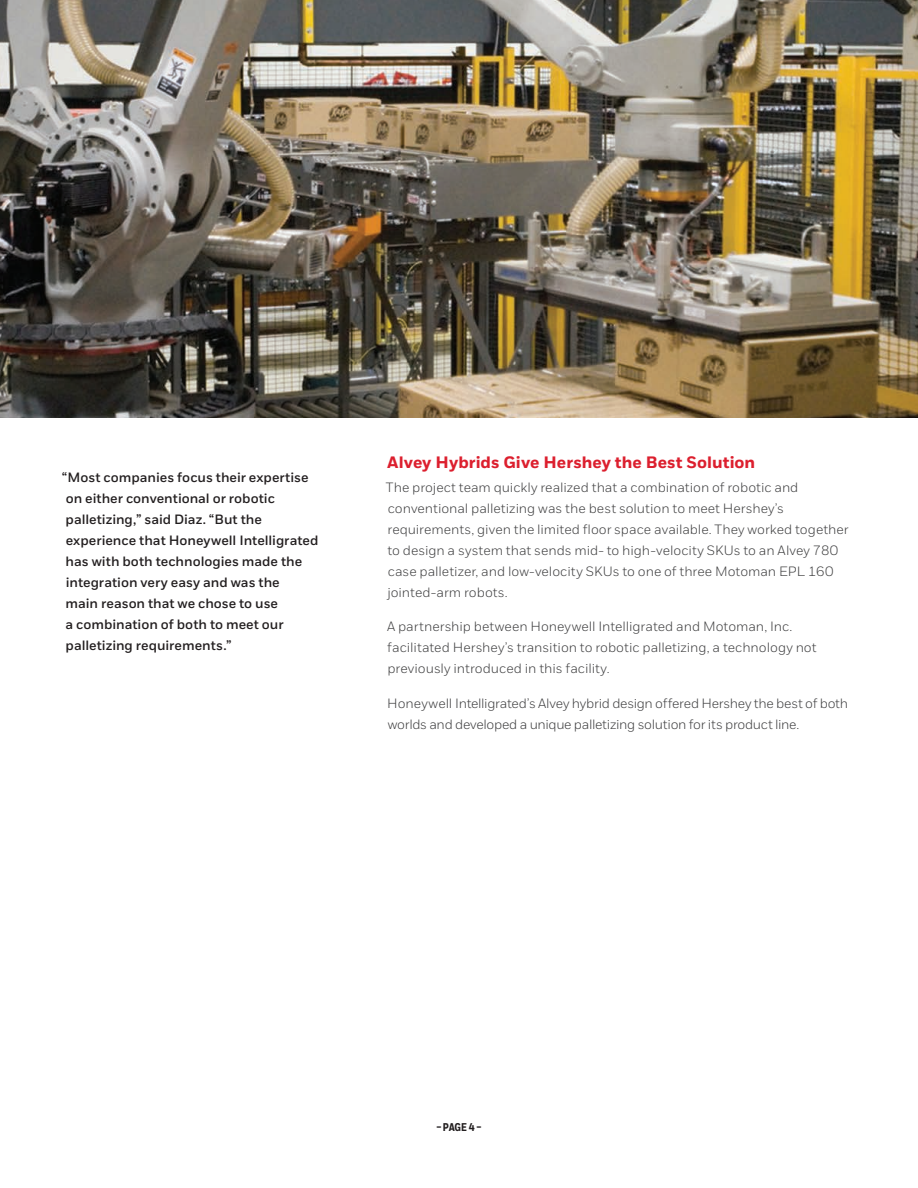
<style>
.page{position:relative;width:918px;height:1188px;background:#fff}
.page>*{position:absolute;margin:0;border:0;box-sizing:border-box;transform-origin:0 0}
.Body{font:800 16.5px "Honeywell Sans";color:#dc1f2e}
.Body-2{font:13.5px/21px "Honeywell Sans";letter-spacing:-.005em;color:#3e3e3f}
.t1{font:700 13.5px/21px "Honeywell Sans";color:#231f20}
.t2{font:800 11.25px "Honeywell Cond";color:#231f20}
</style>
<div class="page">
<img style="left:0;top:0;width:918px;height:418px">
<p class="t1" style="left:62px;top:467px;width:258px">“Most companies focus their expertise on either conventional or robotic palletizing,” said Diaz. “But the experience that Honeywell Intelligrated has with both technologies made the integration very easy and was the<br>main reason that we chose to use<br>a combination of both to meet our palletizing requirements.”</p>
<p class="Body" style="left:387px;top:452px;width:369px">Alvey Hybrids Give Hershey the Best Solution</p>
<p class="Body-2" style="left:386px;top:477px;width:464px">The project team quickly realized that a combination of robotic and conventional palletizing was the best solution to meet Hershey’s requirements, given the limited floor space available. They worked together to design a system that sends mid- to high-velocity SKUs to an Alvey 780 case palletizer, and low-velocity SKUs to one of three Motoman EPL 160 jointed-arm robots.</p>
<p class="Body-2" style="left:387px;top:616px;width:431px">A partnership between Honeywell Intelligrated and Motoman, Inc. facilitated Hershey’s transition to robotic palletizing, a technology not previously introduced in this facility.</p>
<p class="Body-2" style="left:387px;top:693px;width:463px">Honeywell Intelligrated’s Alvey hybrid design offered Hershey the best of both worlds and developed a unique palletizing solution for its product line.</p>
<p class="t2" style="left:437px;top:1121px;width:46px">–PAGE 4–</p>
</div>
